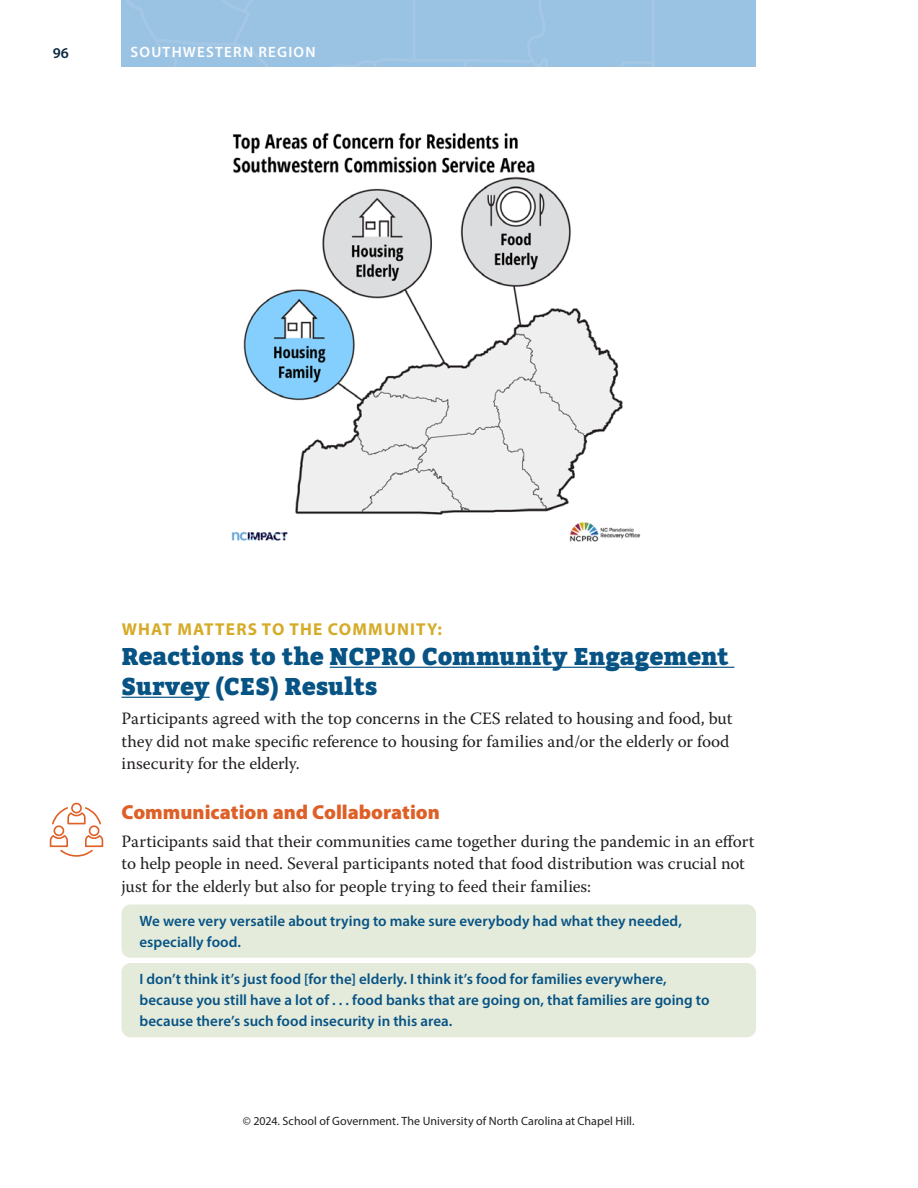
<style>
.page{position:relative;width:918px;height:1188px;background:#fff}
.page>*{position:absolute;margin:0;border:0;box-sizing:border-box;transform-origin:0 0}
.RS_A_head_-_stacked{font:900 24px/30px "Bitter";color:#075384}
.RS_B_head{font:900 20.25px "Myriad Pro";color:#de6027}
._01_BT__no_indent{font:17.25px/22.5px "Warnock Pro";letter-spacing:-.005em;color:#231f20}
.RS_A_head_-_stacked-2{font:700 17.25px "Myriad Pro";letter-spacing:.07em;color:#d5ab27}
.Pull_Quote{font:600 15px/21px "Myriad Pro";color:#075384}
.t1{font:600 15px "Myriad Pro";letter-spacing:.08em;color:#fff}
.t2{font:600 15px "Myriad Pro";color:#092940}
.t3{font:12px "Myriad Pro";letter-spacing:.005em;color:#231f20}
</style>
<div class="page">
<div style="left:122px;top:0;width:634px;height:67px;background:#9ac2e3"></div>
<hr style="left:330px;top:667px;width:404px;height:1px;background:#075384">
<hr style="left:122px;top:697px;width:88px;height:1px;background:#075384">
<div style="left:122px;top:904px;width:634px;height:54px;background:#e4ebdb;border-radius:9px"></div>
<div style="left:122px;top:963px;width:634px;height:74px;background:#e4ebdb;border-radius:9px"></div>
<img style="left:231px;top:132px;width:410px;height:410px">
<svg style="left:50px;top:803px;width:53px;height:54px"></svg>
<p class="t2" style="left:53px;top:43px;width:18px">96</p>
<p class="t1" style="left:131px;top:42px;width:32px">Southwestern</p>
<p class="t1" style="left:258px;top:42px;width:29px">REGIO</p>
<p class="t1" style="left:305px;top:42px;width:12px">N</p>
<p class="RS_A_head_-_stacked-2" style="left:122px;top:618px;width:322px">WHAT MATTERS TO THE COMMUNITY:</p>
<p class="RS_A_head_-_stacked" style="left:122px;top:642px;width:609px">Reactions to the NCPRO Community Engagement<br>Survey (CES) Results</p>
<p class="_01_BT__no_indent" style="left:122px;top:707px;width:612px">Participants agreed with the top concerns in the CES related to housing and food, but they did not make specific reference to housing for families and/or the elderly or food insecurity for the elderly.</p>
<p class="RS_B_head" style="left:122px;top:799px;width:320px">Communication and Collaboration</p>
<p class="_01_BT__no_indent" style="left:122px;top:830px;width:634px">Participants said that their communities came together during the pandemic in an effort to help people in need. Several participants noted that food distribution was crucial not just for the elderly but also for people trying to feed their families:</p>
<p class="Pull_Quote" style="left:140px;top:910px;width:544px">We were very versatile about trying to make sure everybody had what they needed, especially food.</p>
<p class="Pull_Quote" style="left:140px;top:968px;width:572px">I don’t think it’s just food [for the] elderly. I think it’s food for families everywhere, because you still have a lot of . . . food banks that are going on, that families are going to because there’s such food insecurity in this area.</p>
<p class="t3" style="left:243px;top:1114px;width:393px">© 2024. School of Government. The University of North Carolina at Chapel Hill.</p>
</div>
